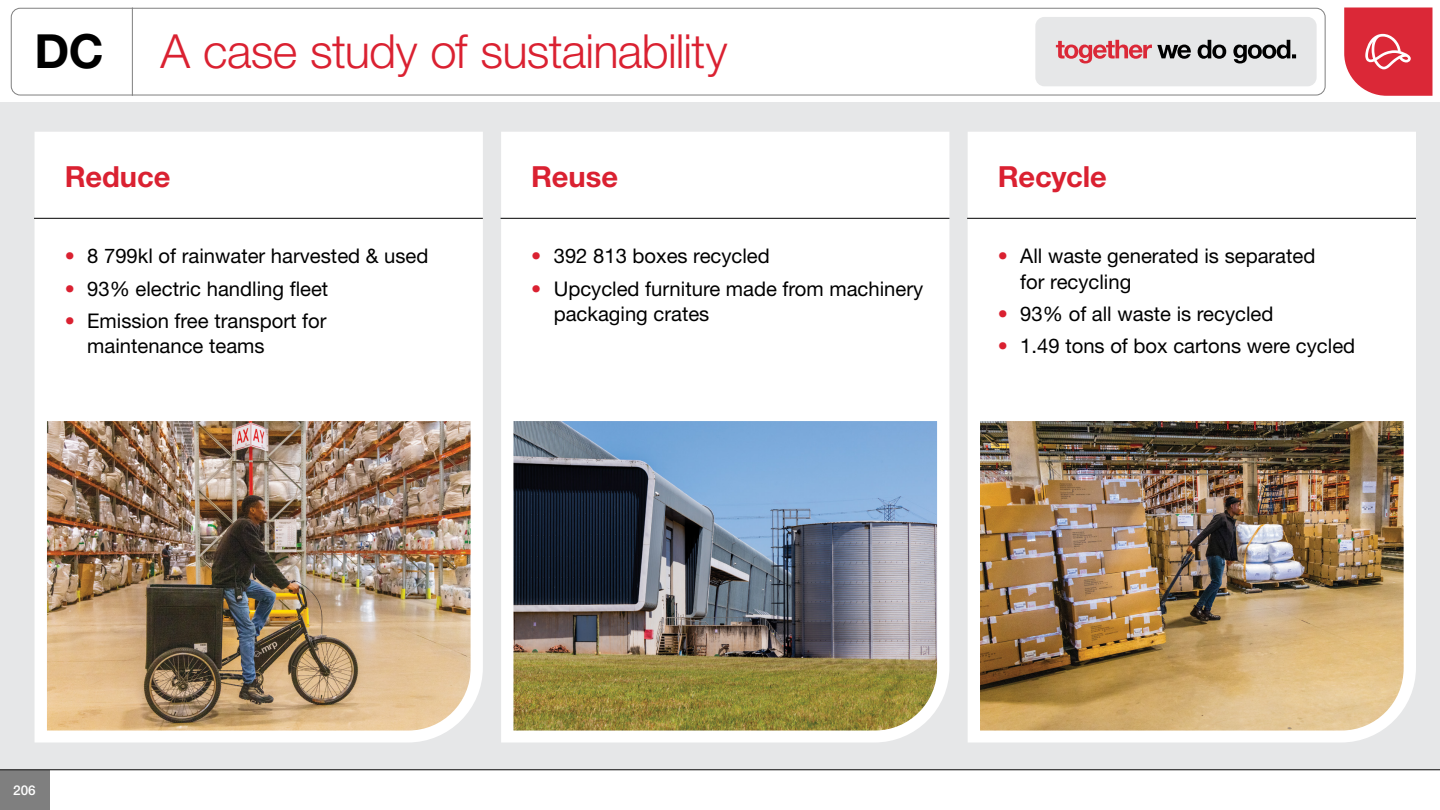
<style>
.page{position:relative;width:1440px;height:810px;background:#fff}
.page>*{position:absolute;margin:0;border:0;box-sizing:border-box;transform-origin:0 0}
.t1{font:300 47.1px "Helvetica Neue LT Std";letter-spacing:-.015em;color:#da2131}
.t2{font:700 29.1px "Helvetica Neue LT Std";letter-spacing:-.005em;color:#da2131}
.t3{font:20.25px/25.5px "Helvetica Neue LT Std";color:#000}
.t4{font:500 13.5px "Helvetica Neue LT Std";color:#fff}
.s1{font-weight:700;color:#000}
.s2{color:#da2131}
</style>
<div class="page">
<div style="left:0;top:103px;width:1440px;height:666px;background:#e6e7e8"></div>
<div style="left:11px;top:8px;width:1315px;height:87px;border:1px solid #7f7f7f;border-radius:9px"></div>
<div style="left:0;top:770px;width:49px;height:40px;background:#7f7f7f"></div>
<svg style="left:1344px;top:8px;width:88px;height:88px"></svg>
<hr style="left:0;top:770px;width:1440px;height:1px;background:#000">
<hr style="left:132px;top:7px;width:1px;height:89px;background:#7f7f7f">
<div style="left:1035px;top:17px;width:282px;height:69px;background:#e6e7e8;border-radius:9px"></div>
<svg style="left:1056px;top:40px;width:240px;height:23px"></svg>
<div style="left:501px;top:132px;width:448px;height:610px;background:#fff"></div>
<div style="left:968px;top:132px;width:448px;height:610px;background:#fff"></div>
<div style="left:35px;top:132px;width:448px;height:610px;background:#fff"></div>
<img style="left:47px;top:421px;width:424px;height:310px">
<img style="left:513px;top:421px;width:424px;height:310px">
<img style="left:980px;top:421px;width:424px;height:310px">
<hr style="left:967px;top:218px;width:449px;height:1px;background:#000">
<hr style="left:501px;top:218px;width:448px;height:1px;background:#000">
<hr style="left:34px;top:218px;width:449px;height:1px;background:#000">
<h1 class="t1" style="left:35px;top:23px;width:694px"><span class="s1">DC</span> A case study of sustainability</h1>
<h2 class="t2" style="left:65px;top:158px;width:107px">Reduce</h2>
<h2 class="t2" style="left:531px;top:158px;width:88px">Reuse</h2>
<h2 class="t2" style="left:998px;top:158px;width:111px">Recycle</h2>
<p class="t3" style="left:65px;top:243px;width:365px"><span class="s2">•</span> 8 799kl of rainwater harvested &amp; used</p>
<p class="t3" style="left:65px;top:275px;width:265px"><span class="s2">•</span> 93% electric handling fleet</p>
<p class="t3" style="left:87px;top:308px;width:241px;text-indent:-22px"><span class="s2">•</span> Emission free transport for maintenance teams</p>
<p class="t3" style="left:531px;top:243px;width:240px"><span class="s2">•</span> 392 813 boxes recycled</p>
<p class="t3" style="left:554px;top:275px;width:371px;text-indent:-22px"><span class="s2">•</span> Upcycled furniture made from machinery packaging crates</p>
<p class="t3" style="left:1020px;top:243px;width:297px;text-indent:-22px"><span class="s2">•</span> All waste generated is separated for recycling</p>
<p class="t3" style="left:998px;top:301px;width:277px"><span class="s2">•</span> 93% of all waste is recycled</p>
<p class="t3" style="left:998px;top:333px;width:359px"><span class="s2">•</span> 1.49 tons of box cartons were cycled</p>
<p class="t4" style="left:13px;top:782px;width:24px">206</p>
</div>
